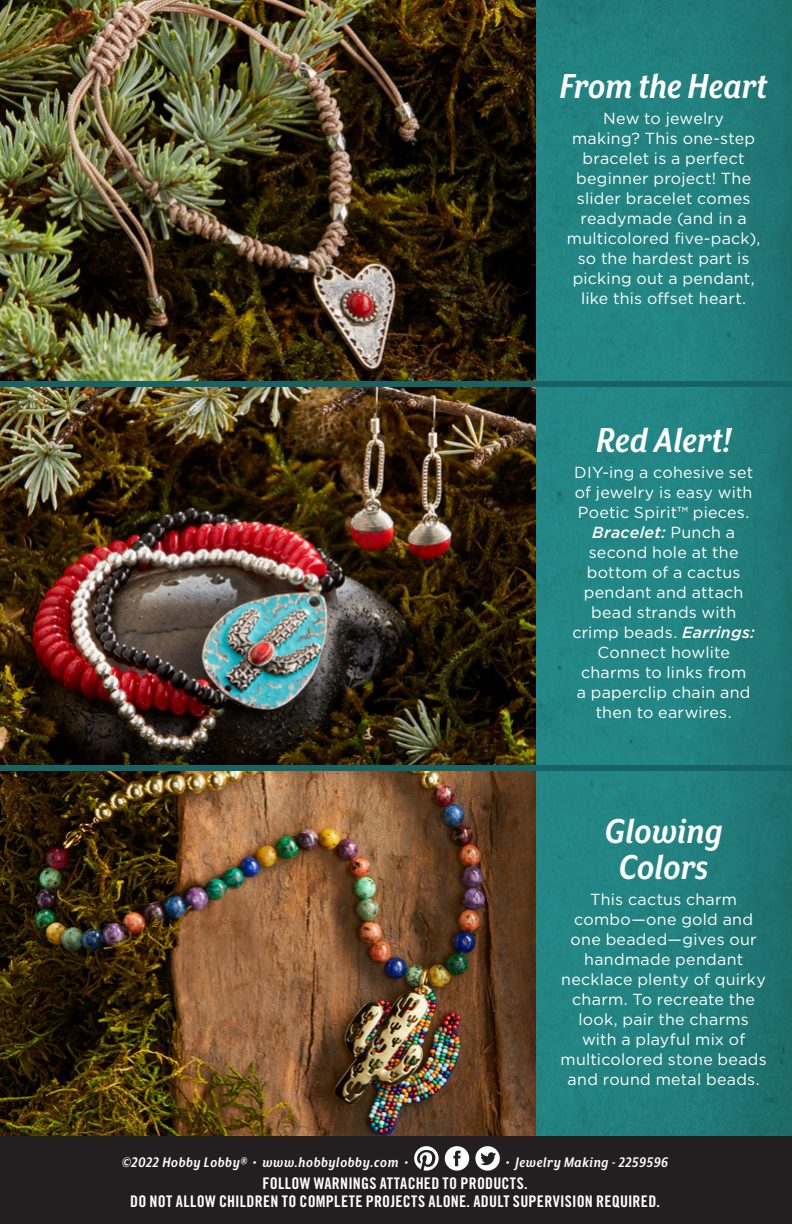
<style>
.page{position:relative;width:792px;height:1224px;background:#fff}
.page>*{position:absolute;margin:0;border:0;box-sizing:border-box;transform-origin:0 0}
.Header_Style_-_Op_1{font:italic 700 40px/36px "Mr Eaves XL San Nar OT";letter-spacing:.005em;color:#fff;text-align:center}
.Body_Copy_Style_-_Op_2{font:16px/20px "Gotham";letter-spacing:.015em;color:#fff;text-align:center}
.t1{font:16px "Trade Gothic LT Std Bd Cn 20";letter-spacing:.02em;color:#fff}
.t2{font:italic 700 16px "Mr Eaves XL San Nar OT";letter-spacing:.04em;color:#fff}
.s1{font-weight:500;font-style:italic}
</style>
<div class="page">
<div style="left:523px;top:0;width:269px;height:1151px;background:linear-gradient(to right,#248786,#1f7876)"></div>
<img style="left:0;top:0;width:535px;height:1137px">
<div style="left:0;top:381px;width:792px;height:6px;background:#166265"></div>
<div style="left:0;top:765px;width:792px;height:6px;background:#166265"></div>
<div style="left:0;top:1137px;width:792px;height:87px;background:#231f20"></div>
<svg style="left:445px;top:1146px;width:24px;height:25px"></svg>
<svg style="left:475px;top:1146px;width:25px;height:25px"></svg>
<svg style="left:414px;top:1146px;width:25px;height:25px"></svg>
<p class="Header_Style_-_Op_1" style="left:560px;top:68px;width:209px">From the Heart</p>
<p class="Body_Copy_Style_-_Op_2" style="left:567px;top:108px;width:195px">New to jewelry<br>making? This one-step bracelet is a perfect beginner project! The slider bracelet comes readymade (and in a multicolored five-pack), so the hardest part is picking out a pendant, like this offset heart.</p>
<p class="Header_Style_-_Op_1" style="left:596px;top:422px;width:136px">Red Alert!</p>
<p class="Body_Copy_Style_-_Op_2" style="left:572px;top:462px;width:184px">DIY-ing a cohesive set of jewelry is easy with<br>Poetic Spirit™ pieces.<br><span class="s1">Bracelet:</span> Punch a second hole at the bottom of a cactus pendant and attach bead strands with crimp beads. <span class="s1">Earrings:<br></span>Connect howlite charms to links from<br>a paperclip chain and then to earwires.</p>
<p class="Header_Style_-_Op_1" style="left:605px;top:813px;width:119px">Glowing<br>Colors</p>
<p class="Body_Copy_Style_-_Op_2" style="left:561px;top:889px;width:208px">This cactus charm combo—one gold and one beaded—gives our handmade pendant necklace plenty of quirky charm. To recreate the look, pair the charms with a playful mix of multicolored stone beads and round metal beads.</p>
<p class="t2" style="left:122px;top:1154px;width:288px">©2022 Hobby Lobby® • www.hobbylobby.com •</p>
<p class="t2" style="left:506px;top:1154px;width:164px">• Jewelry Making - 2259596</p>
<p class="t1" style="left:262px;top:1173px;width:267px">FOLLOW WARNINGS ATTACHED TO PRODUCTS.</p>
<p class="t1" style="left:130px;top:1191px;width:531px">DO NOT ALLOW CHILDREN TO COMPLETE PROJECTS ALONE. ADULT SUPERVISION REQUIRED.</p>
</div>
